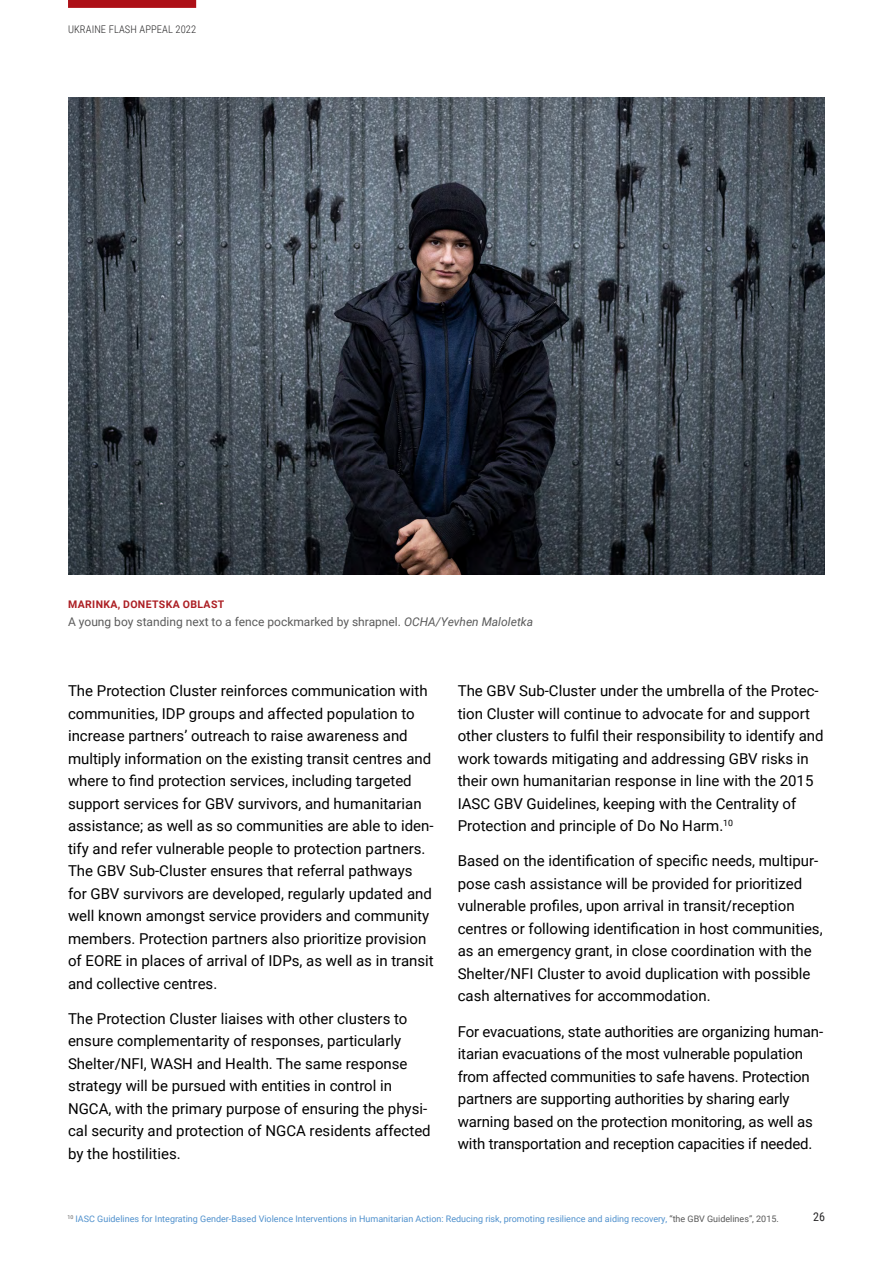
<style>
.page{position:relative;width:893px;height:1263px;background:#fff}
.page>*{position:absolute;margin:0;border:0;box-sizing:border-box;transform-origin:0 0}
.t1{font:15px/22.5px "Roboto";color:#000}
.t2{font:12px "Roboto";color:#5a5a5a}
.t3{font:12px "Roboto Condensed";color:#292829}
.t4{font:300 10.5px "Roboto Condensed";letter-spacing:.01em;color:#292829}
.t5{font:700 10.5px "Roboto";letter-spacing:.035em;color:#ac1f24}
.t6{font:9px "Roboto";color:#5091cd}
.s1{font-style:italic}
.s2{color:#595959}
</style>
<div class="page">
<div style="left:68px;top:0;width:128px;height:8px;background:#ad1017"></div>
<img style="left:68px;top:98px;width:757px;height:476px">
<p class="t4" style="left:68px;top:22px;width:130px">UKRAINE FLASH APPEAL 2022</p>
<p class="t5" style="left:68px;top:597px;width:158px">MARINKA, DONETSKA OBLAST</p>
<p class="t2" style="left:68px;top:614px;width:467px">A young boy standing next to a fence pockmarked by shrapnel. <span class="s1">OCHA/Yevhen Maloletka</span></p>
<p class="t1" style="left:68px;top:679px;width:367px">The Protection Cluster reinforces communication with communities, IDP groups and affected population to increase partners’ outreach to raise awareness and multiply information on the existing transit centres and where to find protection services, including targeted support services for GBV survivors, and humanitarian assistance; as well as so communities are able to iden&shy;tify and refer vulnerable people to protection partners.<br>The GBV Sub-Cluster ensures that referral pathways for GBV survivors are developed, regularly updated and well known amongst service providers and community members. Protection partners also prioritize provision of EORE in places of arrival of IDPs, as well as in transit and collective centres.</p>
<p class="t1" style="left:68px;top:1007px;width:364px">The Protection Cluster liaises with other clusters to ensure complementarity of responses, particularly Shelter/NFI, WASH and Health. The same response strategy will be pursued with entities in control in NGCA, with the primary purpose of ensuring the physi&shy;cal security and protection of NGCA residents affected by the hostilities.</p>
<p class="t1" style="left:458px;top:679px;width:367px">The GBV Sub-Cluster under the umbrella of the Protec&shy;tion Cluster will continue to advocate for and support other clusters to fulfil their responsibility to identify and work towards mitigating and addressing GBV risks in their own humanitarian response in line with the 2015<br>IASC GBV Guidelines, keeping with the Centrality of Protection and principle of Do No Harm.<sup>10</sup></p>
<p class="t1" style="left:458px;top:849px;width:366px">Based on the identification of specific needs, multipur&shy;pose cash assistance will be provided for prioritized vulnerable profiles, upon arrival in transit/reception centres or following identification in host communities, as an emergency grant, in close coordination with the Shelter/NFI Cluster to avoid duplication with possible cash alternatives for accommodation.</p>
<p class="t1" style="left:458px;top:1019px;width:367px">For evacuations, state authorities are organizing human&shy;itarian evacuations of the most vulnerable population from affected communities to safe havens. Protection partners are supporting authorities by sharing early warning based on the protection monitoring, as well as with transportation and reception capacities if needed.</p>
<p class="t6" style="left:67px;top:1212px;width:713px"><sup>10</sup> IASC Guidelines for Integrating Gender-Based Violence Interventions in Humanitarian Action: Reducing risk, promoting resilience and aiding recovery, <span class="s2">“the GBV Guidelines”, 2015.</span></p>
<p class="t3" style="left:813px;top:1208px;width:13px">26</p>
</div>
